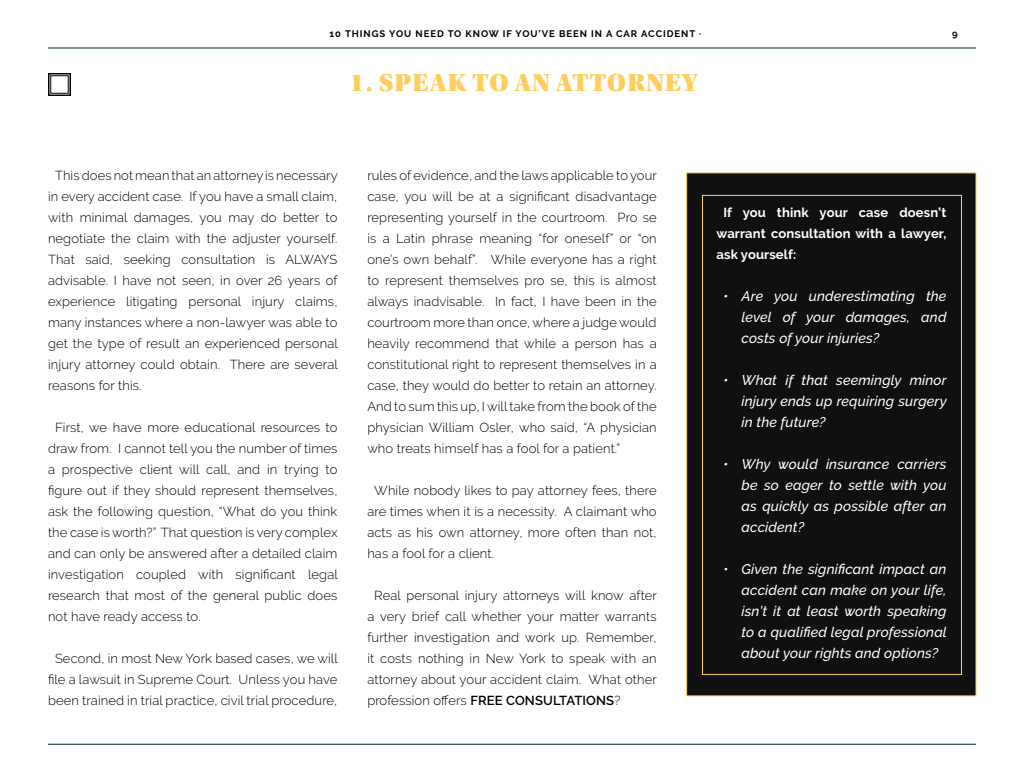
<style>
.page{position:relative;width:1024px;height:768px;background:#fff}
.page>*{position:absolute;margin:0;border:0;box-sizing:border-box;transform-origin:0 0}
.t1{font:26px "Utopia Std Black Headline";letter-spacing:.05em;color:#fdce5e}
.t2{font:italic 500 14px/21px "Raleway";letter-spacing:.01em;color:#fff;text-align:justify}
.t3{font:300 13px/21px "Raleway";letter-spacing:.01em;color:#000;text-align:justify}
.t4{font:700 13px/21px "Raleway";letter-spacing:.01em;color:#fff;text-align:justify}
.t5{font:700 9.5px "Raleway";letter-spacing:.1em;color:#000}
.s1{font-weight:600}
</style>
<div class="page">
<div style="left:686px;top:172px;width:291px;height:524px;background:#101010;border:1px solid #fdce5e"></div>
<div style="left:702px;top:195px;width:260px;height:480px;border:1px solid #fdce5e"></div>
<hr style="left:48px;top:48px;width:928px;height:1px;background:#00222f">
<hr style="left:48px;top:744px;width:928px;height:1px;background:#00222f">
<svg style="left:48px;top:73px;width:23px;height:23px"></svg>
<p class="t5" style="left:330px;top:28px;width:373px">10 THINGS YOU NEED TO KNOW IF YOU’VE BEEN IN A CAR ACCIDENT ∙</p>
<p class="t5" style="left:952px;top:30px;width:7px">9</p>
<h1 class="t1" style="left:349px;top:72px;width:350px">1. SPEAK TO AN ATTORNEY</h1>
<p class="t3" style="left:48px;top:166px;width:291px;text-indent:7px">This does not mean that an attorney is necessary in every accident case. If you have a small claim, with minimal damages, you may do better to negotiate the claim with the adjuster yourself.<br>That said, seeking consultation is ALWAYS advisable. I have not seen, in over 26 years of experience litigating personal injury claims, many instances where a non-lawyer was able to get the type of result an experienced personal injury attorney could obtain. There are several reasons for this.</p>
<p class="t3" style="left:48px;top:418px;width:291px;text-indent:7px">First, we have more educational resources to draw from. I cannot tell you the number of times a prospective client will call, and in trying to figure out if they should represent themselves, ask the following question, “What do you think the case is worth?” That question is very complex and can only be answered after a detailed claim investigation coupled with significant legal research that most of the general public does not have ready access to.</p>
<p class="t3" style="left:48px;top:649px;width:291px;text-align:center">Second, in most New York based cases, we will file a lawsuit in Supreme Court. Unless you have been trained in trial practice, civil trial procedure,</p>
<p class="t3" style="left:367px;top:166px;width:291px">rules of evidence, and the laws applicable to your case, you will be at a significant disadvantage representing yourself in the courtroom. Pro se is a Latin phrase meaning “for oneself” or “on one’s own behalf”. While everyone has a right to represent themselves pro se, this is almost always inadvisable. In fact, I have been in the courtroom more than once, where a judge would heavily recommend that while a person has a constitutional right to represent themselves in a case, they would do better to retain an attorney.<br>And to sum this up, I will take from the book of the physician William Osler, who said, “A physician who treats himself has a fool for a patient.”</p>
<p class="t3" style="left:367px;top:481px;width:291px;text-indent:7px">While nobody likes to pay attorney fees, there are times when it is a necessity. A claimant who acts as his own attorney, more often than not, has a fool for a client.</p>
<p class="t3" style="left:367px;top:585px;width:291px;text-indent:7px">Real personal injury attorneys will know after a very brief call whether your matter warrants further investigation and work up. Remember, it costs nothing in New York to speak with an attorney about your accident claim. What other profession offers <span class="s1">FREE CONSULTATIONS</span>?</p>
<p class="t4" style="left:717px;top:203px;width:232px;text-indent:7px">If you think your case doesn’t warrant consultation with a lawyer, ask yourself:</p>
<p class="t2" style="left:742px;top:287px;width:207px;text-indent:-18px">• Are you underestimating the level of your damages, and costs of your injuries?</p>
<p class="t2" style="left:742px;top:371px;width:207px;text-indent:-18px">• What if that seemingly minor injury ends up requiring surgery in the future?</p>
<p class="t2" style="left:742px;top:455px;width:207px;text-indent:-18px">• Why would insurance carriers be so eager to settle with you as quickly as possible after an accident?</p>
<p class="t2" style="left:742px;top:560px;width:207px;text-indent:-18px">• Given the significant impact an accident can make on your life, isn’t it at least worth speaking to a qualified legal professional about your rights and options?</p>
</div>
